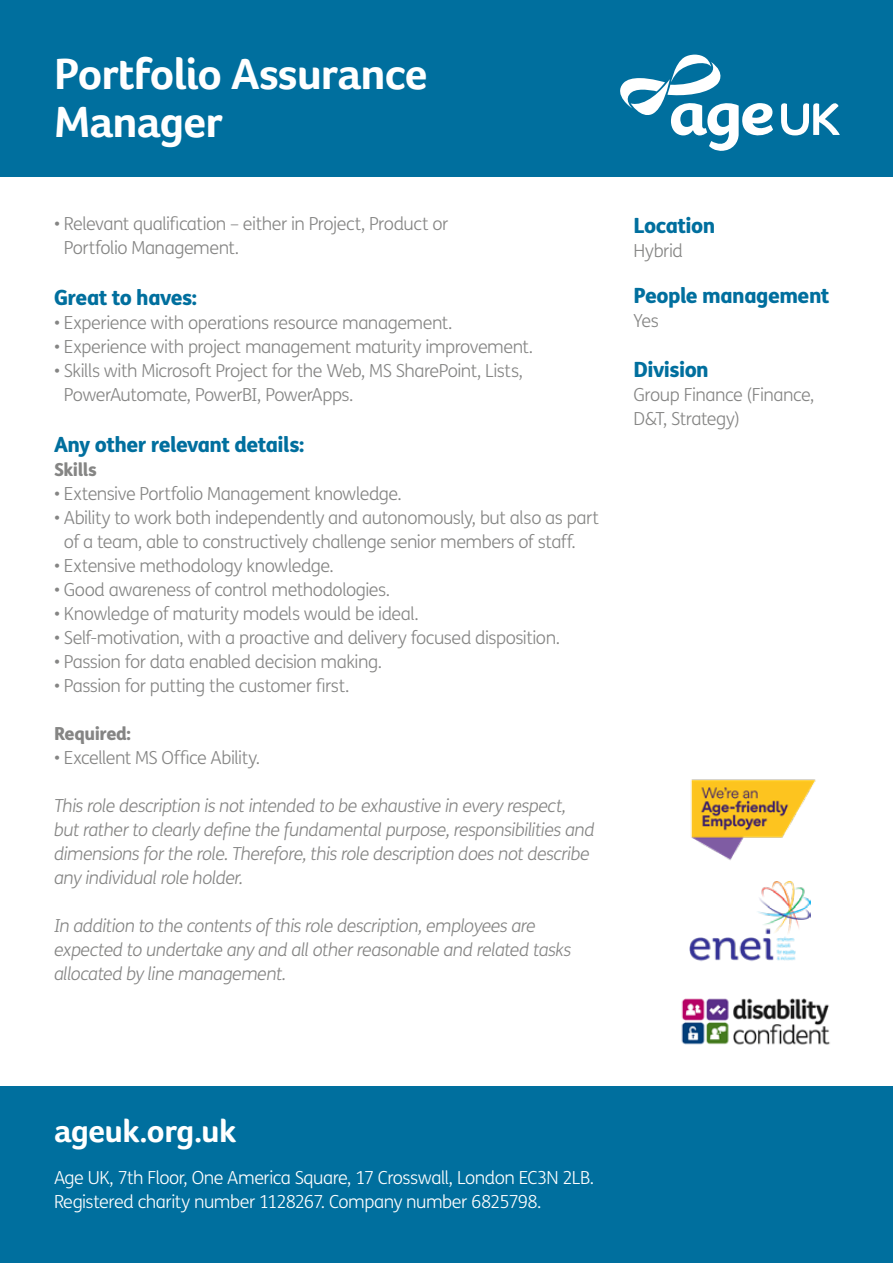
<style>
.page{position:relative;width:893px;height:1263px;background:#fff}
.page>*{position:absolute;margin:0;border:0;box-sizing:border-box;transform-origin:0 0}
.t1{font:700 45px/48px "Foco Age UK";letter-spacing:-.02em;color:#fff}
.t2{font:700 33px "Foco Age UK";letter-spacing:-.02em;color:#fff}
.t3{font:800 21px "FS Me";letter-spacing:-.025em;color:#006f9e}
.t4{font:300 18px/24px "FS Me";letter-spacing:-.025em;color:#858584}
.t5{font:italic 300 18px/24px "FS Me";letter-spacing:-.03em;color:#858584}
.t6{font:300 18px/24px "FS Me";letter-spacing:-.03em;color:#fff}
.t7{font:800 18px "FS Me";letter-spacing:-.03em;color:#858584}
</style>
<div class="page">
<div style="left:0;top:0;width:893px;height:177px;background:#006f9e"></div>
<svg style="left:620px;top:54px;width:220px;height:97px"></svg>
<div style="left:0;top:1086px;width:893px;height:177px;background:#006f9e"></div>
<img style="left:681px;top:998px;width:149px;height:47px">
<img style="left:689px;top:881px;width:122px;height:81px">
<img style="left:691px;top:779px;width:125px;height:82px">
<h1 class="t1" style="left:54px;top:49px;width:375px">Portfolio Assurance<br>Manager</h1>
<p class="t4" style="left:64px;top:212px;width:386px;text-indent:-10px">• Relevant qualification – either in Project, Product or<br>Portfolio Management.</p>
<p class="t3" style="left:54px;top:281px;width:145px">Great to haves:</p>
<p class="t4" style="left:54px;top:311px;width:400px">• Experience with operations resource management.</p>
<p class="t4" style="left:54px;top:335px;width:481px">• Experience with project management maturity improvement.</p>
<p class="t4" style="left:64px;top:359px;width:461px;text-indent:-10px">• Skills with Microsoft Project for the Web, MS SharePoint, Lists,<br>PowerAutomate, PowerBI, PowerApps.</p>
<p class="t3" style="left:54px;top:428px;width:252px">Any other relevant details:</p>
<p class="t7" style="left:54px;top:456px;width:44px">Skills</p>
<p class="t4" style="left:54px;top:482px;width:349px">• Extensive Portfolio Management knowledge.</p>
<p class="t4" style="left:64px;top:506px;width:536px;text-indent:-10px">• Ability to work both independently and autonomously, but also as part of a team, able to constructively challenge senior members of staff.</p>
<p class="t4" style="left:54px;top:554px;width:281px">• Extensive methodology knowledge.</p>
<p class="t4" style="left:54px;top:578px;width:338px">• Good awareness of control methodologies.</p>
<p class="t4" style="left:54px;top:602px;width:366px">• Knowledge of maturity models would be ideal.</p>
<p class="t4" style="left:54px;top:626px;width:508px">• Self-motivation, with a proactive and delivery focused disposition.</p>
<p class="t4" style="left:54px;top:649px;width:330px">• Passion for data enabled decision making.</p>
<p class="t4" style="left:54px;top:673px;width:297px">• Passion for putting the customer first.</p>
<p class="t7" style="left:54px;top:720px;width:79px">Required:</p>
<p class="t4" style="left:54px;top:745px;width:208px">• Excellent MS Office Ability.</p>
<p class="t5" style="left:54px;top:793px;width:542px">This role description is not intended to be exhaustive in every respect, but rather to clearly define the fundamental purpose, responsibilities and dimensions for the role. Therefore, this role description does not describe any individual role holder.</p>
<p class="t5" style="left:54px;top:913px;width:519px">In addition to the contents of this role description, employees are expected to undertake any and all other reasonable and related tasks allocated by line management.</p>
<p class="t3" style="left:634px;top:208px;width:83px">Location</p>
<p class="t4" style="left:634px;top:238px;width:51px">Hybrid</p>
<p class="t3" style="left:634px;top:279px;width:198px">People management</p>
<p class="t4" style="left:634px;top:308px;width:27px">Yes</p>
<p class="t3" style="left:634px;top:352px;width:77px">Division</p>
<p class="t4" style="left:634px;top:382px;width:182px">Group Finance (Finance,<br>D&amp;T, Strategy)</p>
<h2 class="t2" style="left:54px;top:1111px;width:184px">ageuk.org.uk</h2>
<p class="t6" style="left:54px;top:1165px;width:542px">Age UK, 7th Floor, One America Square, 17 Crosswall, London EC3N 2LB.<br>Registered charity number 1128267. Company number 6825798.</p>
</div>
